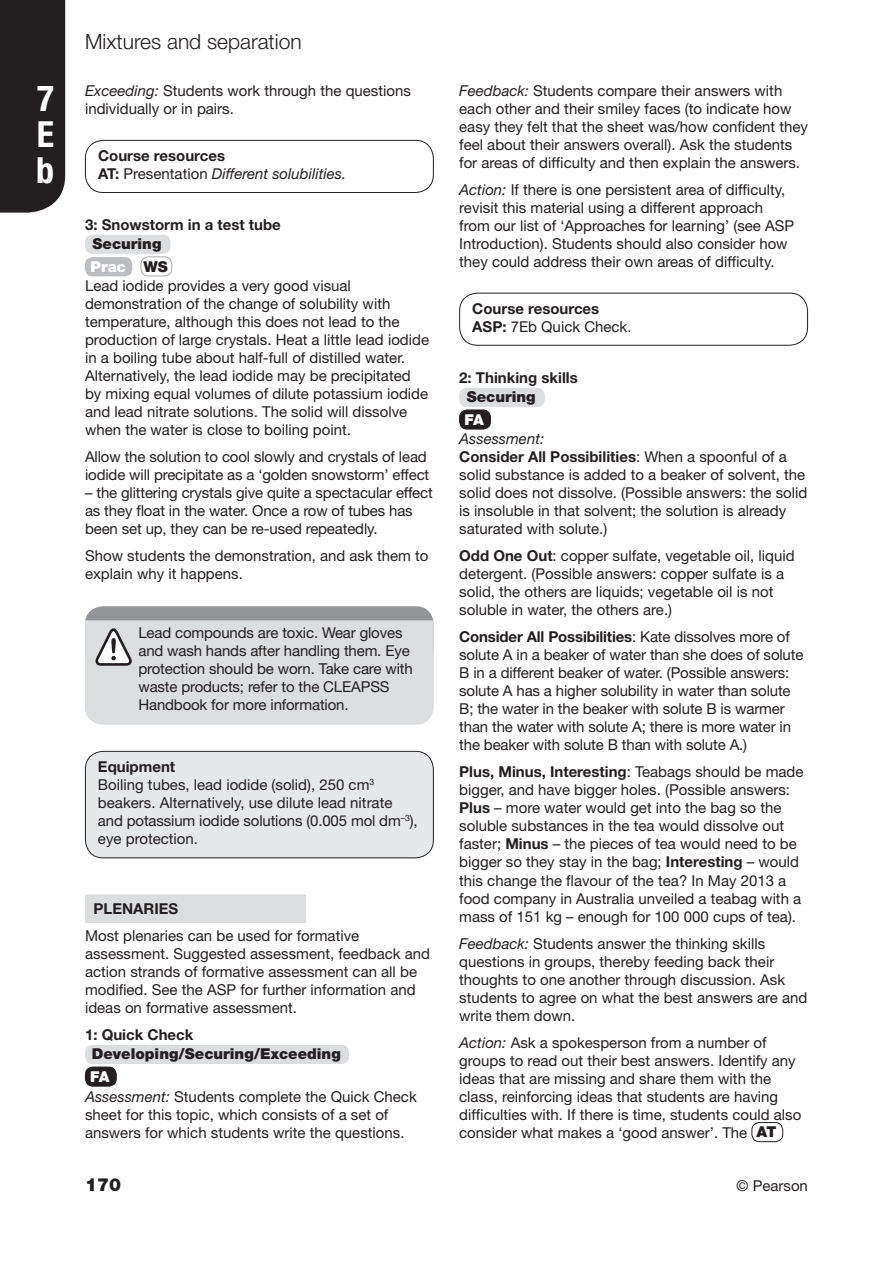
<style>
.page{position:relative;width:893px;height:1263px;background:#fff}
.page>*{position:absolute;margin:0;border:0;box-sizing:border-box;transform-origin:0 0}
.t1{font:700 condensed 36px/36px "Helvetica Neue LT Pro";color:#fff;text-align:justify}
.t2{font:300 21px "Helvetica Neue LT Pro";color:#231f20}
.t3{font:900 18px "Helvetica Neue LT Pro";color:#231f20}
.t4{font:15px/18px "Helvetica Neue LT Pro";color:#231f20}
.t5{font:700 15px/18px "Helvetica Neue LT Pro";color:#231f20}
.t6{font:italic 15px/18px "Helvetica Neue LT Pro";color:#231f20}
.t7{font:900 15px/23.2px "Helvetica Neue LT Pro";color:#231f20}
.t8{font:900 15px "Helvetica Neue LT Pro";color:#fff}
.s1{font-style:italic}
.s2{font-weight:700;font-style:normal}
.s3{font-style:normal}
.s4{color:#fff}
.s5{font-weight:400}
.s6{font-weight:700}
.s7{font-weight:900}
.s8{font-weight:900;color:#fff}
</style>
<div class="page">
<div style="left:0;top:0;width:65px;height:213px;background:#231f20"></div>
<div style="left:85px;top:140px;width:349px;height:53px;border:1px solid #231f20;border-radius:18px"></div>
<div style="left:459px;top:293px;width:349px;height:53px;border:1px solid #231f20;border-radius:18px"></div>
<div style="left:85px;top:235px;width:86px;height:19px;background:#dcdddf;border-radius:8px"></div>
<div style="left:85px;top:257px;width:47px;height:19px;background:#bcbdc0;border-radius:8px"></div>
<div style="left:141px;top:256px;width:31px;height:20px;border:1px solid #a8a9ad;border-radius:8px"></div>
<svg style="left:85px;top:606px;width:349px;height:119px;background:#d3d4d6"></svg>
<div style="left:85px;top:752px;width:349px;height:106px;background:#e6e7e9;border-radius:21px"></div>
<div style="left:85px;top:751px;width:349px;height:107px;border:1px solid #231f20;border-radius:18px"></div>
<div style="left:85px;top:894px;width:221px;height:29px;background:#dcdddf"></div>
<div style="left:85px;top:1045px;width:264px;height:19px;background:#dcdddf;border-radius:8px"></div>
<div style="left:85px;top:1067px;width:31px;height:19px;background:#231f20;border-radius:8px"></div>
<div style="left:85px;top:1067px;width:32px;height:19px;border:1px solid #231f20;border-radius:8px"></div>
<div style="left:459px;top:388px;width:86px;height:19px;background:#dcdddf;border-radius:8px"></div>
<div style="left:460px;top:410px;width:30px;height:19px;background:#231f20;border-radius:8px"></div>
<div style="left:459px;top:410px;width:32px;height:19px;border:1px solid #231f20;border-radius:8px"></div>
<div style="left:751px;top:1122px;width:32px;height:20px;border:1px solid #231f20;border-radius:8px"></div>
<h2 class="t2" style="left:85px;top:29px;width:218px">Mixtures and separation</h2>
<h1 class="t1" style="left:36px;top:80px;width:19px">7<br>E b</h1>
<p class="t4" style="left:85px;top:81px;width:327px"><span class="s1">Exceeding:</span> Students work through the questions individually or in pairs.</p>
<p class="t4" style="left:459px;top:81px;width:350px"><span class="s1">Feedback:</span> Students compare their answers with each other and their smiley faces (to indicate how easy they felt that the sheet was/how confident they feel about their answers overall). Ask the students for areas of difficulty and then explain the answers.</p>
<p class="t4" style="left:459px;top:180px;width:337px"><span class="s1">Action:</span> If there is one persistent area of difficulty, revisit this material using a different approach from our list of ‘Approaches for learning’ (see ASP Introduction). Students should also consider how they could address their own areas of difficulty.</p>
<p class="t6" style="left:98px;top:147px;width:250px"><span class="s2">Course resources<br>AT:</span> <span class="s3">Presentation</span> Different solubilities.</p>
<p class="t5" style="left:85px;top:215px;width:197px">3: Snowstorm in a test tube</p>
<p class="t7" style="left:91px;top:232px;width:79px">Securing<br><span class="s4">Prac</span> WS</p>
<p class="t4" style="left:85px;top:277px;width:346px">Lead iodide provides a very good visual demonstration of the change of solubility with temperature, although this does not lead to the production of large crystals. Heat a little lead iodide in a boiling tube about half-full of distilled water.<br>Alternatively, the lead iodide may be precipitated by mixing equal volumes of dilute potassium iodide and lead nitrate solutions. The solid will dissolve when the water is close to boiling point.</p>
<p class="t4" style="left:85px;top:448px;width:346px">Allow the solution to cool slowly and crystals of lead iodide will precipitate as a ‘golden snowstorm’ effect</p>
<p class="t4" style="left:85px;top:484px;width:349px">– the glittering crystals give quite a spectacular effect as they float in the water. Once a row of tubes has been set up, they can be re-used repeatedly.</p>
<p class="t4" style="left:85px;top:547px;width:345px">Show students the demonstration, and ask them to explain why it happens.</p>
<p class="t5" style="left:472px;top:299px;width:161px">Course resources<br>ASP: <span class="s5">7Eb Quick Check.</span></p>
<p class="t5" style="left:459px;top:368px;width:120px">2: Thinking skills</p>
<p class="t7" style="left:467px;top:385px;width:70px">Securing</p>
<p class="t8" style="left:464px;top:410px;width:21px">FA</p>
<p class="t4" style="left:459px;top:430px;width:350px"><span class="s1">Assessment:<br></span><span class="s6">Consider All Possibilities</span>: When a spoonful of a solid substance is added to a beaker of solvent, the solid does not dissolve. (Possible answers: the solid is insoluble in that solvent; the solution is already saturated with solute.)</p>
<p class="t4" style="left:459px;top:547px;width:337px"><span class="s6">Odd One Out</span>: copper sulfate, vegetable oil, liquid detergent. (Possible answers: copper sulfate is a solid, the others are liquids; vegetable oil is not soluble in water, the others are.)</p>
<p class="t4" style="left:459px;top:628px;width:346px"><span class="s6">Consider All Possibilities</span>: Kate dissolves more of solute A in a beaker of water than she does of solute B in a different beaker of water. (Possible answers: solute A has a higher solubility in water than solute B; the water in the beaker with solute B is warmer than the water with solute A; there is more water in the beaker with solute B than with solute A.)</p>
<p class="t4" style="left:459px;top:763px;width:346px"><span class="s6">Plus, Minus, Interesting</span>: Teabags should be made bigger, and have bigger holes. (Possible answers:<br><span class="s6">Plus</span> – more water would get into the bag so the soluble substances in the tea would dissolve out faster; <span class="s6">Minus</span> – the pieces of tea would need to be bigger so they stay in the bag; <span class="s6">Interesting</span> – would this change the flavour of the tea? In May 2013 a food company in Australia unveiled a teabag with a mass of 151 kg – enough for 100 000 cups of tea).</p>
<p class="t4" style="left:459px;top:934px;width:350px"><span class="s1">Feedback:</span> Students answer the thinking skills questions in groups, thereby feeding back their thoughts to one another through discussion. Ask students to agree on what the best answers are and write them down.</p>
<p class="t4" style="left:459px;top:1033px;width:343px"><span class="s1">Action:</span> Ask a spokesperson from a number of groups to read out their best answers. Identify any ideas that are missing and share them with the class, reinforcing ideas that students are having difficulties with. If there is time, students could also consider what makes a ‘good answer’. The <span class="s7">AT</span></p>
<p class="t4" style="left:138px;top:624px;width:276px">Lead compounds are toxic. Wear gloves and wash hands after handling them. Eye protection should be worn. Take care with waste products; refer to the CLEAPSS Handbook for more information.</p>
<p class="t4" style="left:98px;top:757px;width:321px"><span class="s6">Equipment<br></span>Boiling tubes, lead iodide (solid), 250 cm<sup>3 </sup>beakers. Alternatively, use dilute lead nitrate and potassium iodide solutions (0.005 mol dm<sup>–3</sup>), eye protection.</p>
<p class="t5" style="left:94px;top:899px;width:86px">PLENARIES</p>
<p class="t4" style="left:85px;top:926px;width:347px">Most plenaries can be used for formative assessment. Suggested assessment, feedback and action strands of formative assessment can all be modified. See the ASP for further information and ideas on formative assessment.</p>
<p class="t5" style="left:85px;top:1025px;width:110px">1: Quick Check</p>
<p class="t7" style="left:92px;top:1042px;width:250px">Developing/Securing/Exceeding</p>
<p class="t4" style="left:85px;top:1066px;width:333px;line-height:19.5px;text-indent:5px"><span class="s8">FA<br></span><span class="s1">Assessment:</span> Students complete the Quick Check</p>
<p class="t4" style="left:85px;top:1105px;width:321px">sheet for this topic, which consists of a set of answers for which students write the questions.</p>
<p class="t3" style="left:85px;top:1173px;width:38px">170</p>
<p class="t4" style="left:736px;top:1176px;width:73px">© Pearson</p>
</div>
